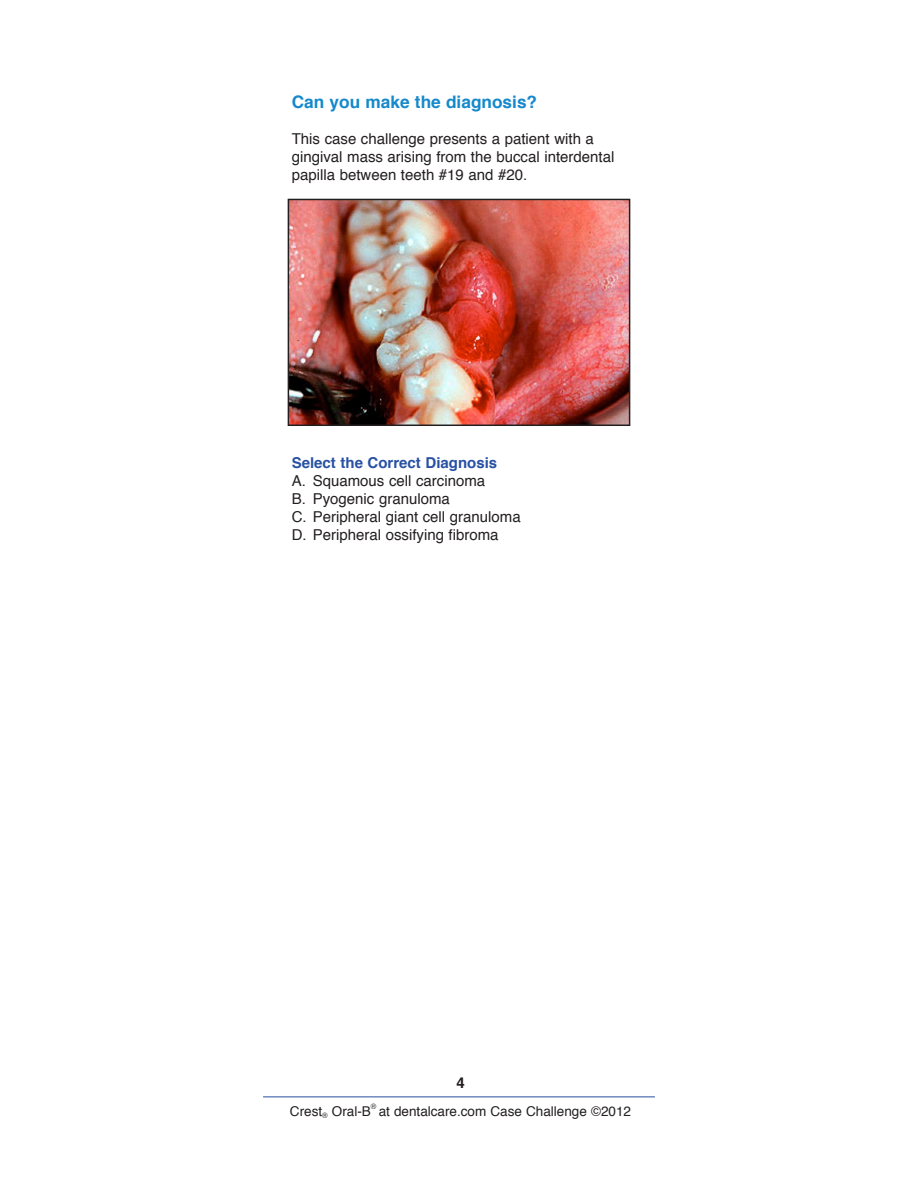
<style>
.page{position:relative;width:918px;height:1188px;background:#fff}
.page>*{position:absolute;margin:0;border:0;box-sizing:border-box;transform-origin:0 0}
.Main_Body{font:700 17.25px "Helvetica";color:#1589cb}
.Main_Body-2{font:15px/18px "Helvetica";color:#231f20}
.bullets{font:15px "Helvetica";color:#231f20}
.Subhead{font:700 15px "Helvetica";color:#2851a3}
.t1{font:700 15px "Helvetica";color:#231f20}
.t2{font:13.5px "Helvetica";color:#231f20}
.t3{font:7.5px "Helvetica";color:#231f20}
</style>
<div class="page">
<hr style="left:263px;top:1096px;width:392px;height:1px;background:#2851a3">
<img style="left:291px;top:202px;width:336px;height:221px">
<div style="left:288px;top:199px;width:342px;height:227px;border:2px solid #231f20"></div>
<p class="Main_Body" style="left:292px;top:88px;width:247px">Can you make the diagnosis?</p>
<p class="Main_Body-2" style="left:292px;top:130px;width:324px">This case challenge presents a patient with a gingival mass arising from the buccal interdental papilla between teeth #19 and #20.</p>
<p class="Subhead" style="left:292px;top:451px;width:207px">Select the Correct Diagnosis</p>
<p class="bullets" style="left:292px;top:469px;width:195px">A. Squamous cell carcinoma</p>
<p class="bullets" style="left:292px;top:487px;width:160px">B. Pyogenic granuloma</p>
<p class="bullets" style="left:292px;top:505px;width:231px">C. Peripheral giant cell granuloma</p>
<p class="bullets" style="left:292px;top:523px;width:208px">D. Peripheral ossifying fibroma</p>
<p class="t1" style="left:456px;top:1070px;width:10px">4</p>
<p class="t3" style="left:371px;top:1100px;width:7px">®</p>
<p class="t2" style="left:290px;top:1101px;width:82px">Crest<sub>®</sub> Oral-B</p>
<p class="t2" style="left:379px;top:1101px;width:254px">at dentalcare.com Case Challenge ©2012</p>
</div>
